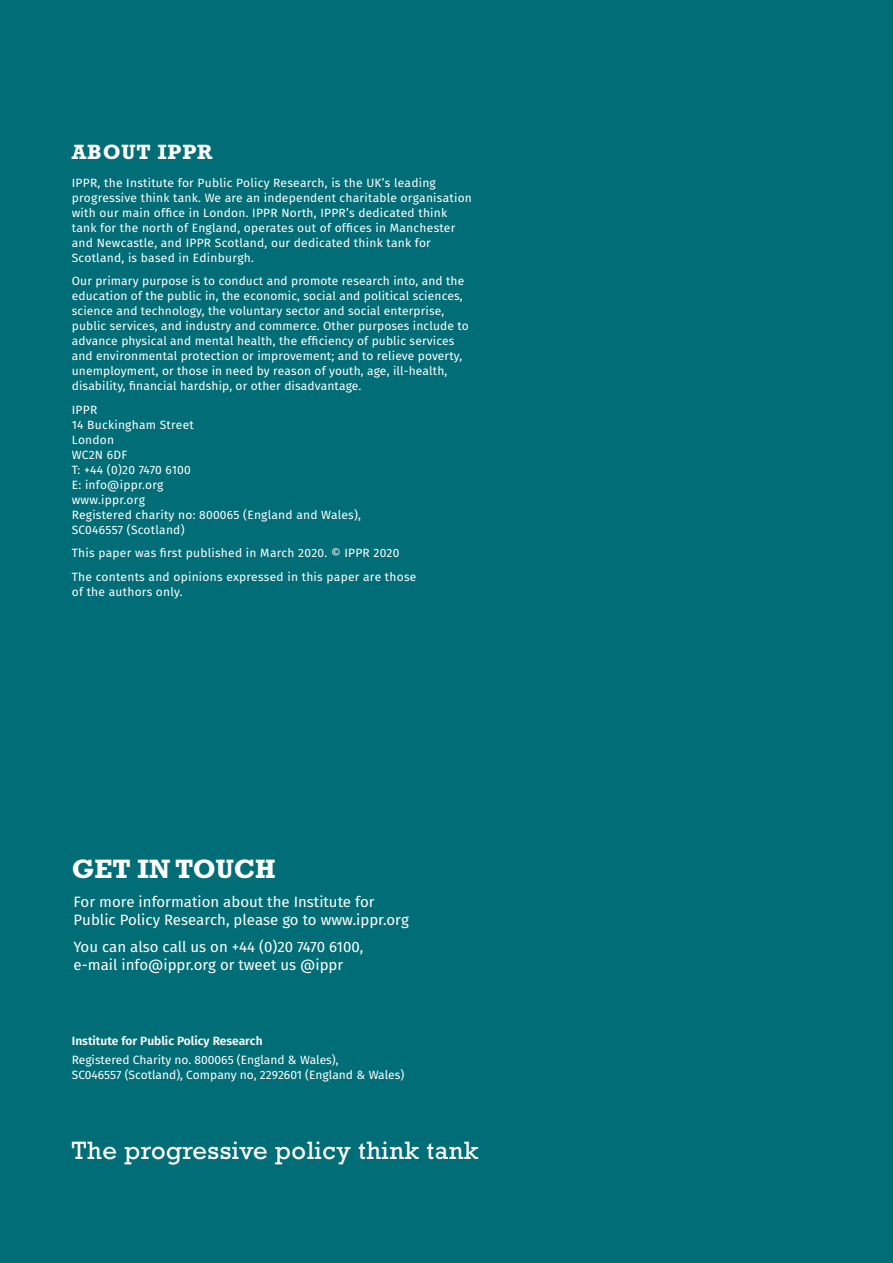
<style>
.page{position:relative;width:893px;height:1263px;background:#006d77}
.page>*{position:absolute;margin:0;border:0;box-sizing:border-box;transform-origin:0 0}
.t1{font:700 27px "Rockwell Std";color:#fff}
.t2{font:25.5px "Rockwell Std";letter-spacing:.02em;color:#fff}
.t3{font:700 21px "Rockwell Std";letter-spacing:.04em;color:#fff}
.t4{font:15px/18px "Fira Sans";color:#fff}
.t5{font:12px/15px "Fira Sans";letter-spacing:.01em;color:#fff}
.t6{font:600 12px "Fira Sans";color:#fff}
</style>
<div class="page">
<h3 class="t3" style="left:72px;top:139px;width:142px">ABOUT IPPR</h3>
<p class="t5" style="left:72px;top:175px;width:402px">IPPR, the Institute for Public Policy Research, is the UK’s leading progressive think tank. We are an independent charitable organisation with our main office in London. IPPR North, IPPR’s dedicated think tank for the north of England, operates out of offices in Manchester and Newcastle, and IPPR Scotland, our dedicated think tank for Scotland, is based in Edinburgh.</p>
<p class="t5" style="left:72px;top:273px;width:398px">Our primary purpose is to conduct and promote research into, and the education of the public in, the economic, social and political sciences, science and technology, the voluntary sector and social enterprise, public services, and industry and commerce. Other purposes include to advance physical and mental health, the efficiency of public services and environmental protection or improvement; and to relieve poverty, unemployment, or those in need by reason of youth, age, ill-health, disability, financial hardship, or other disadvantage.</p>
<p class="t5" style="left:72px;top:402px;width:291px">IPPR<br>14 Buckingham Street<br>London<br>WC2N 6DF<br>T: +44 (0)20 7470 6100<br>E: info@ippr.org<br>www.ippr.org<br>Registered charity no: 800065 (England and Wales),<br>SC046557 (Scotland)</p>
<p class="t5" style="left:72px;top:541px;width:346px;line-height:23.5px">This paper was first published in March 2020. © IPPR 2020<br>The contents and opinions expressed in this paper are those</p>
<p class="t5" style="left:72px;top:584px;width:112px">of the authors only.</p>
<h1 class="t1" style="left:72px;top:853px;width:206px">GET IN TOUCH</h1>
<p class="t4" style="left:74px;top:893px;width:337px">For more information about the Institute for<br>Public Policy Research, please go to www.ippr.org</p>
<p class="t4" style="left:74px;top:938px;width:291px">You can also call us on +44 (0)20 7470 6100, e-mail info@ippr.org or tweet us @ippr</p>
<p class="t6" style="left:72px;top:1032px;width:192px">Institute for Public Policy Research</p>
<p class="t5" style="left:72px;top:1052px;width:334px">Registered Charity no. 800065 (England &amp; Wales),<br>SC046557 (Scotland), Company no, 2292601 (England &amp; Wales)</p>
<h2 class="t2" style="left:72px;top:1135px;width:408px">The progressive policy think tank</h2>
</div>
